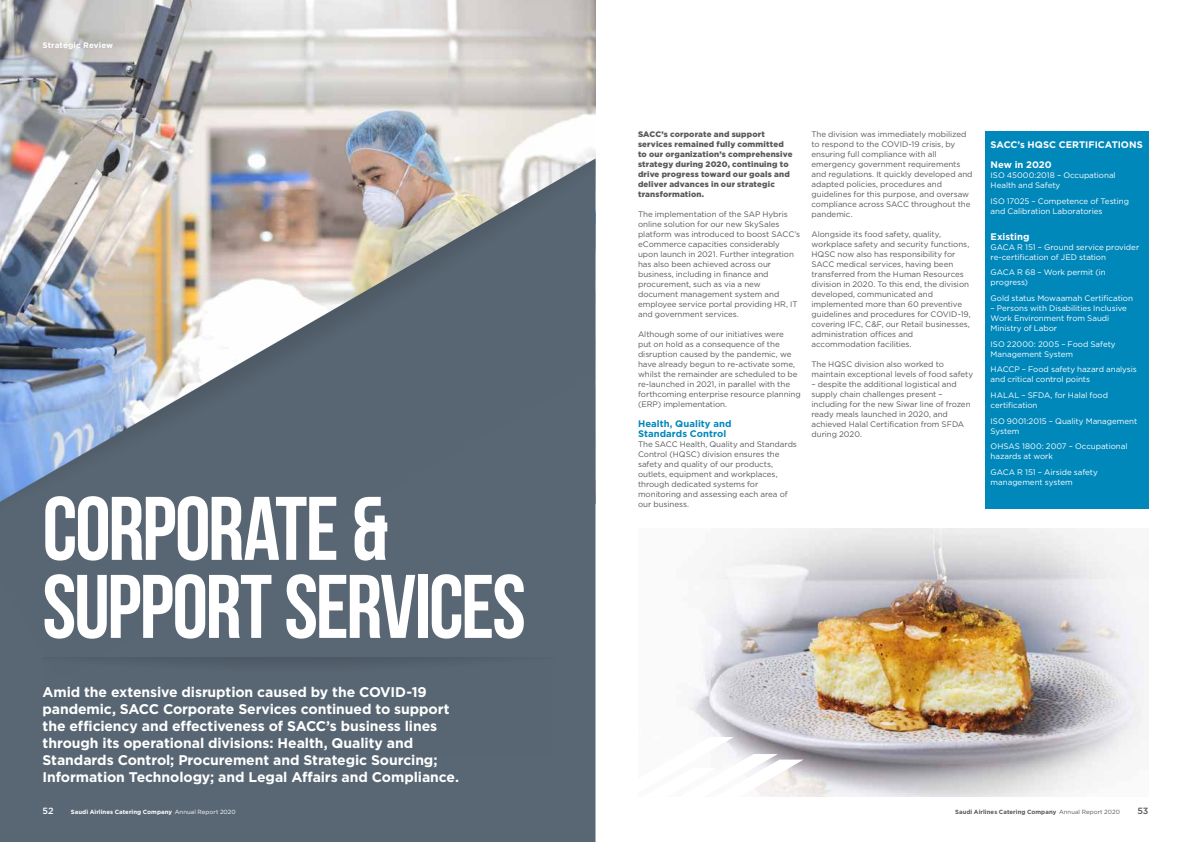
<style>
.page{position:relative;width:1191px;height:842px;background:#fff}
.page>*{position:absolute;margin:0;border:0;box-sizing:border-box;transform-origin:0 0}
.t1{font:700 90px/78px "Bebas Neue";letter-spacing:-.025em;color:#fff}
.t2{font:700 14px/17px "Gotham";letter-spacing:-.01em;color:#fff}
.t3{font:700 9.5px/20px "Gotham";color:#fff}
.t4{font:700 9.5px/10px "Gotham";letter-spacing:.005em;color:#08b}
.t5{font:500 9px "Gotham";color:#fff}
.t6{font:500 9px "Gotham";color:#58595b}
.t7{font:8px/10px "Gotham";letter-spacing:-.005em;color:#58595b}
.t8{font:8px/10px "Gotham";letter-spacing:-.005em;color:#fff}
.t9{font:900 8px/10px "Gotham";letter-spacing:.02em;color:#58595b}
.t10{font:700 8px "Gotham";letter-spacing:.015em;color:#fff}
.t11{font:700 6px "Gotham";letter-spacing:.01em;color:#fff}
.t12{font:700 6px "Gotham";letter-spacing:.01em;color:#58595b}
.s1{font-weight:400}
</style>
<div class="page">
<img style="left:0;top:0;width:595px;height:137px">
<div style="left:0;top:675px;width:595px;height:167px;background:#596774"></div>
<img style="left:0;top:137px;width:595px;height:538px">
<div style="left:43px;top:658px;width:510px;height:99px;background:#586673"></div>
<img style="left:688px;top:529px;width:456px;height:268px">
<svg style="left:688px;top:737px;width:115px;height:60px"></svg>
<div style="left:985px;top:132px;width:163px;height:377px;background:#08b"></div>
<p class="t10" style="left:43px;top:40px;width:72px">Strategic Review</p>
<h1 class="t1" style="left:43px;top:489px;width:485px">CORPORATE &amp;<br>SUPPORT SERVICES</h1>
<p class="t2" style="left:43px;top:684px;width:418px">Amid the extensive disruption caused by the COVID-19 pandemic, SACC Corporate Services continued to support the efficiency and effectiveness of SACC’s business lines through its operational divisions: Health, Quality and Standards Control; Procurement and Strategic Sourcing; Information Technology; and Legal Affairs and Compliance.</p>
<p class="t9" style="left:638px;top:129px;width:156px">SACC’s corporate and support services remained fully committed to our organization’s comprehensive strategy during 2020, continuing to drive progress toward our goals and deliver advances in our strategic transformation.</p>
<p class="t7" style="left:638px;top:209px;width:164px">The implementation of the SAP Hybris online solution for our new SkySales platform was introduced to boost SACC’s eCommerce capacities considerably upon launch in 2021. Further integration has also been achieved across our business, including in finance and procurement, such as via a new document management system and employee service portal providing HR, IT and government services.</p>
<p class="t7" style="left:638px;top:329px;width:164px">Although some of our initiatives were<br>put on hold as a consequence of the disruption caused by the pandemic, we have already begun to re-activate some, whilst the remainder are scheduled to be re-launched in 2021, in parallel with the forthcoming enterprise resource planning (ERP) implementation.</p>
<p class="t4" style="left:638px;top:419px;width:95px">Health, Quality and<br>Standards Control</p>
<p class="t7" style="left:638px;top:439px;width:160px">The SACC Health, Quality and Standards<br>Control (HQSC) division ensures the safety and quality of our products, outlets, equipment and workplaces, through dedicated systems for monitoring and assessing each area of our business.</p>
<p class="t7" style="left:811px;top:129px;width:163px">The division was immediately mobilized to respond to the COVID-19 crisis, by ensuring full compliance with all emergency government requirements and regulations. It quickly developed and adapted policies, procedures and guidelines for this purpose, and oversaw compliance across SACC throughout the pandemic.</p>
<p class="t7" style="left:811px;top:229px;width:161px">Alongside its food safety, quality, workplace safety and security functions, HQSC now also has responsibility for SACC medical services, having been transferred from the Human Resources division in 2020. To this end, the division developed, communicated and implemented more than 60 preventive guidelines and procedures for COVID-19, covering IFC, C&amp;F, our Retail businesses, administration offices and accommodation facilities.</p>
<p class="t7" style="left:811px;top:359px;width:163px">The HQSC division also worked to maintain exceptional levels of food safety</p>
<p class="t7" style="left:811px;top:379px;width:161px">– despite the additional logistical and supply chain challenges present – including for the new Siwar line of frozen ready meals launched in 2020, and achieved Halal Certification from SFDA during 2020.</p>
<p class="t3" style="left:990px;top:135px;width:154px">SACC’s HQSC CERTIFICATIONS<br>New in 2020</p>
<p class="t8" style="left:990px;top:170px;width:127px">ISO 45000:2018 – Occupational<br>Health and Safety</p>
<p class="t8" style="left:990px;top:196px;width:140px">ISO 17025 – Competence of Testing and Calibration Laboratories</p>
<p class="t3" style="left:990px;top:226px;width:40px">Existing</p>
<p class="t8" style="left:990px;top:242px;width:150px">GACA R 151 – Ground service provider re-certification of JED station</p>
<p class="t8" style="left:990px;top:267px;width:117px">GACA R 68 – Work permit (in progress)</p>
<p class="t8" style="left:990px;top:293px;width:144px">Gold status Mowaamah Certification</p>
<p class="t8" style="left:990px;top:303px;width:138px">– Persons with Disabilities Inclusive<br>Work Environment from Saudi<br>Ministry of Labor</p>
<p class="t8" style="left:990px;top:339px;width:127px">ISO 22000: 2005 – Food Safety<br>Management System</p>
<p class="t8" style="left:990px;top:364px;width:148px">HACCP – Food safety hazard analysis and critical control points</p>
<p class="t8" style="left:990px;top:390px;width:119px">HALAL – SFDA, for Halal food certification</p>
<p class="t8" style="left:990px;top:416px;width:148px">ISO 9001:2015 – Quality Management<br>System</p>
<p class="t8" style="left:990px;top:441px;width:138px">OHSAS 1800: 2007 – Occupational hazards at work</p>
<p class="t8" style="left:990px;top:467px;width:109px">GACA R 151 – Airside safety management system</p>
<p class="t5" style="left:43px;top:804px;width:12px">52</p>
<p class="t11" style="left:71px;top:807px;width:166px">Saudi Airlines Catering Company <span class="s1">Annual Report 2020</span></p>
<p class="t12" style="left:955px;top:807px;width:166px">Saudi Airlines Catering Company <span class="s1">Annual Report 2020</span></p>
<p class="t6" style="left:1137px;top:804px;width:13px">53</p>
</div>
